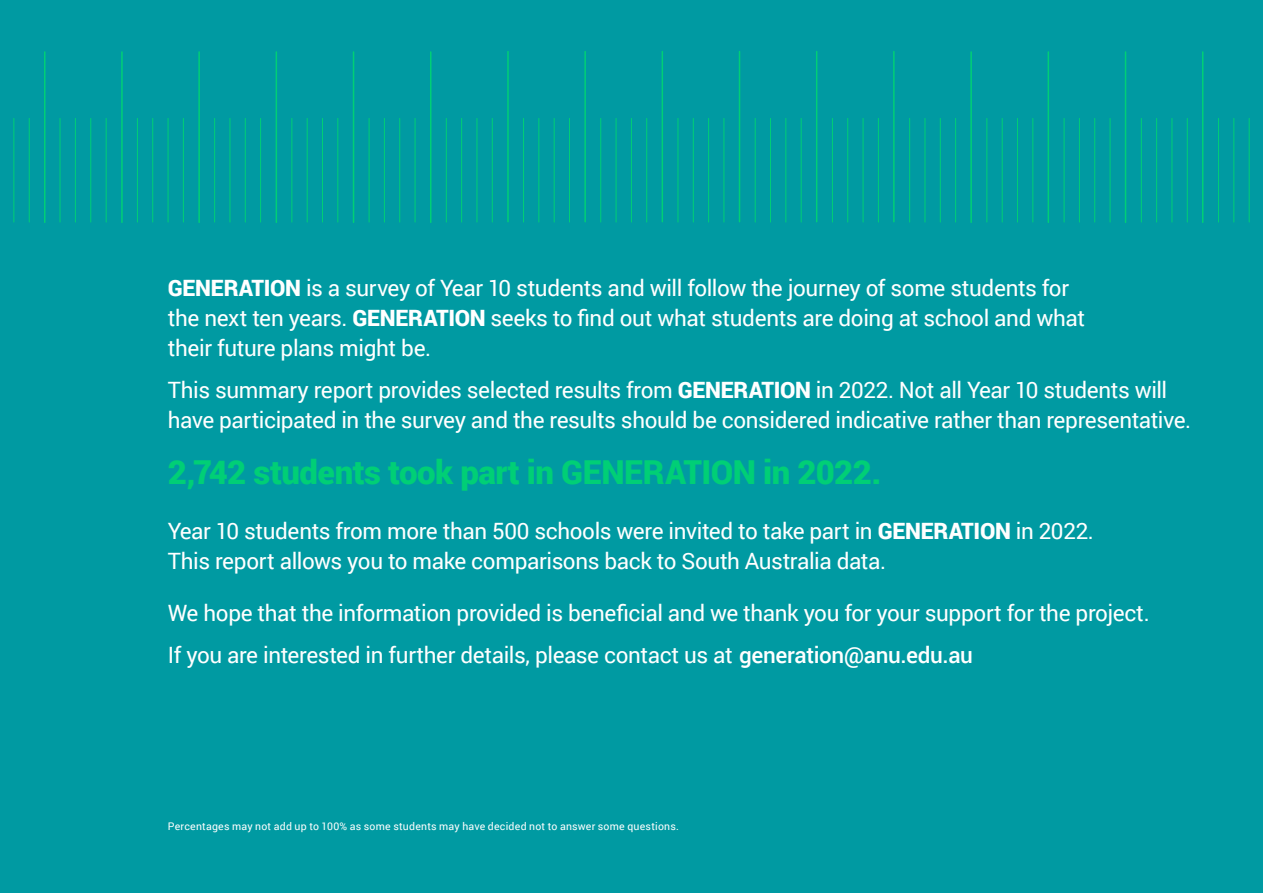
<style>
.page{position:relative;width:1263px;height:893px;background:#009aa2}
.page>*{position:absolute;margin:0;border:0;box-sizing:border-box;transform-origin:0 0}
.t1{font:900 33px "Roboto";letter-spacing:-.015em;color:#00cf76}
.t2{font:22.5px/30px "Roboto";letter-spacing:-.02em;color:#fff}
.t3{font:10.5px "Roboto";letter-spacing:.02em;color:#fff}
.s1{font-weight:900}
.s2{font-weight:500}
</style>
<div class="page">
<hr style="left:60px;top:118px;width:1px;height:104px;background:#00cf76">
<hr style="left:75px;top:118px;width:1px;height:104px;background:#00cf76">
<hr style="left:13px;top:118px;width:1px;height:104px;background:#00cf76">
<hr style="left:29px;top:118px;width:1px;height:104px;background:#00cf76">
<hr style="left:90px;top:118px;width:1px;height:104px;background:#00cf76">
<hr style="left:106px;top:118px;width:1px;height:104px;background:#00cf76">
<hr style="left:121px;top:52px;width:2px;height:170px;background:#00cf76">
<hr style="left:137px;top:118px;width:1px;height:104px;background:#00cf76">
<hr style="left:152px;top:118px;width:1px;height:104px;background:#00cf76">
<hr style="left:168px;top:118px;width:1px;height:104px;background:#00cf76">
<hr style="left:183px;top:118px;width:1px;height:104px;background:#00cf76">
<hr style="left:198px;top:52px;width:2px;height:170px;background:#00cf76">
<hr style="left:214px;top:118px;width:1px;height:104px;background:#00cf76">
<hr style="left:230px;top:118px;width:1px;height:104px;background:#00cf76">
<hr style="left:245px;top:118px;width:1px;height:104px;background:#00cf76">
<hr style="left:260px;top:118px;width:1px;height:104px;background:#00cf76">
<hr style="left:276px;top:52px;width:1px;height:170px;background:#00cf76">
<hr style="left:291px;top:118px;width:1px;height:104px;background:#00cf76">
<hr style="left:307px;top:118px;width:1px;height:104px;background:#00cf76">
<hr style="left:322px;top:118px;width:1px;height:104px;background:#00cf76">
<hr style="left:337px;top:118px;width:1px;height:104px;background:#00cf76">
<hr style="left:353px;top:52px;width:1px;height:170px;background:#00cf76">
<hr style="left:369px;top:118px;width:1px;height:104px;background:#00cf76">
<hr style="left:384px;top:118px;width:1px;height:104px;background:#00cf76">
<hr style="left:399px;top:118px;width:1px;height:104px;background:#00cf76">
<hr style="left:415px;top:118px;width:1px;height:104px;background:#00cf76">
<hr style="left:430px;top:52px;width:1px;height:170px;background:#00cf76">
<hr style="left:446px;top:118px;width:1px;height:104px;background:#00cf76">
<hr style="left:461px;top:118px;width:1px;height:104px;background:#00cf76">
<hr style="left:477px;top:118px;width:1px;height:104px;background:#00cf76">
<hr style="left:492px;top:118px;width:1px;height:104px;background:#00cf76">
<hr style="left:507px;top:52px;width:2px;height:170px;background:#00cf76">
<hr style="left:523px;top:118px;width:1px;height:104px;background:#00cf76">
<hr style="left:538px;top:118px;width:1px;height:104px;background:#00cf76">
<hr style="left:554px;top:118px;width:1px;height:104px;background:#00cf76">
<hr style="left:569px;top:118px;width:1px;height:104px;background:#00cf76">
<hr style="left:584px;top:52px;width:2px;height:170px;background:#00cf76">
<hr style="left:600px;top:118px;width:1px;height:104px;background:#00cf76">
<hr style="left:616px;top:118px;width:1px;height:104px;background:#00cf76">
<hr style="left:631px;top:118px;width:1px;height:104px;background:#00cf76">
<hr style="left:646px;top:118px;width:1px;height:104px;background:#00cf76">
<hr style="left:662px;top:52px;width:1px;height:170px;background:#00cf76">
<hr style="left:678px;top:118px;width:1px;height:104px;background:#00cf76">
<hr style="left:693px;top:118px;width:1px;height:104px;background:#00cf76">
<hr style="left:708px;top:118px;width:1px;height:104px;background:#00cf76">
<hr style="left:723px;top:118px;width:1px;height:104px;background:#00cf76">
<hr style="left:739px;top:52px;width:1px;height:170px;background:#00cf76">
<hr style="left:755px;top:118px;width:1px;height:104px;background:#00cf76">
<hr style="left:770px;top:118px;width:1px;height:104px;background:#00cf76">
<hr style="left:785px;top:118px;width:1px;height:104px;background:#00cf76">
<hr style="left:801px;top:118px;width:1px;height:104px;background:#00cf76">
<hr style="left:816px;top:52px;width:1px;height:170px;background:#00cf76">
<hr style="left:832px;top:118px;width:1px;height:104px;background:#00cf76">
<hr style="left:847px;top:118px;width:1px;height:104px;background:#00cf76">
<hr style="left:863px;top:118px;width:1px;height:104px;background:#00cf76">
<hr style="left:878px;top:118px;width:1px;height:104px;background:#00cf76">
<hr style="left:893px;top:52px;width:2px;height:170px;background:#00cf76">
<hr style="left:909px;top:118px;width:1px;height:104px;background:#00cf76">
<hr style="left:924px;top:118px;width:1px;height:104px;background:#00cf76">
<hr style="left:940px;top:118px;width:1px;height:104px;background:#00cf76">
<hr style="left:955px;top:118px;width:1px;height:104px;background:#00cf76">
<hr style="left:970px;top:52px;width:2px;height:170px;background:#00cf76">
<hr style="left:986px;top:118px;width:1px;height:104px;background:#00cf76">
<hr style="left:1002px;top:118px;width:1px;height:104px;background:#00cf76">
<hr style="left:1017px;top:118px;width:1px;height:104px;background:#00cf76">
<hr style="left:1032px;top:118px;width:1px;height:104px;background:#00cf76">
<hr style="left:1047px;top:52px;width:2px;height:170px;background:#00cf76">
<hr style="left:1064px;top:118px;width:1px;height:104px;background:#00cf76">
<hr style="left:1079px;top:118px;width:1px;height:104px;background:#00cf76">
<hr style="left:1094px;top:118px;width:1px;height:104px;background:#00cf76">
<hr style="left:1110px;top:118px;width:1px;height:104px;background:#00cf76">
<hr style="left:1125px;top:52px;width:1px;height:170px;background:#00cf76">
<hr style="left:1141px;top:118px;width:1px;height:104px;background:#00cf76">
<hr style="left:1156px;top:118px;width:1px;height:104px;background:#00cf76">
<hr style="left:1171px;top:118px;width:1px;height:104px;background:#00cf76">
<hr style="left:1187px;top:118px;width:1px;height:104px;background:#00cf76">
<hr style="left:1202px;top:52px;width:1px;height:170px;background:#00cf76">
<hr style="left:1218px;top:118px;width:1px;height:104px;background:#00cf76">
<hr style="left:1233px;top:118px;width:1px;height:104px;background:#00cf76">
<hr style="left:1249px;top:118px;width:1px;height:104px;background:#00cf76">
<hr style="left:44px;top:52px;width:1px;height:170px;background:#00cf76">
<p class="t2" style="left:168px;top:272px;width:919px"><span class="s1">GENERATION</span> is a survey of Year 10 students and will follow the journey of some students for the next ten years. <span class="s1">GENERATION</span> seeks to find out what students are doing at school and what their future plans might be.</p>
<p class="t2" style="left:168px;top:374px;width:1025px">This summary report provides selected results from <span class="s1">GENERATION</span> in 2022. Not all Year 10 students will have participated in the survey and the results should be considered indicative rather than representative.</p>
<h1 class="t1" style="left:168px;top:449px;width:715px">2,742 students took part in GENERATION in 2022.</h1>
<p class="t2" style="left:168px;top:515px;width:927px">Year 10 students from more than 500 schools were invited to take part in <span class="s1">GENERATION</span> in 2022.<br>This report allows you to make comparisons back to South Australia data.</p>
<p class="t2" style="left:168px;top:590px;width:983px;line-height:42.8px">We hope that the information provided is beneficial and we thank you for your support for the project.<br>If you are interested in further details, please contact us at <span class="s2">generation@anu.edu.au</span></p>
<p class="t3" style="left:168px;top:819px;width:512px">Percentages may not add up to 100% as some students may have decided not to answer some questions.</p>
</div>
